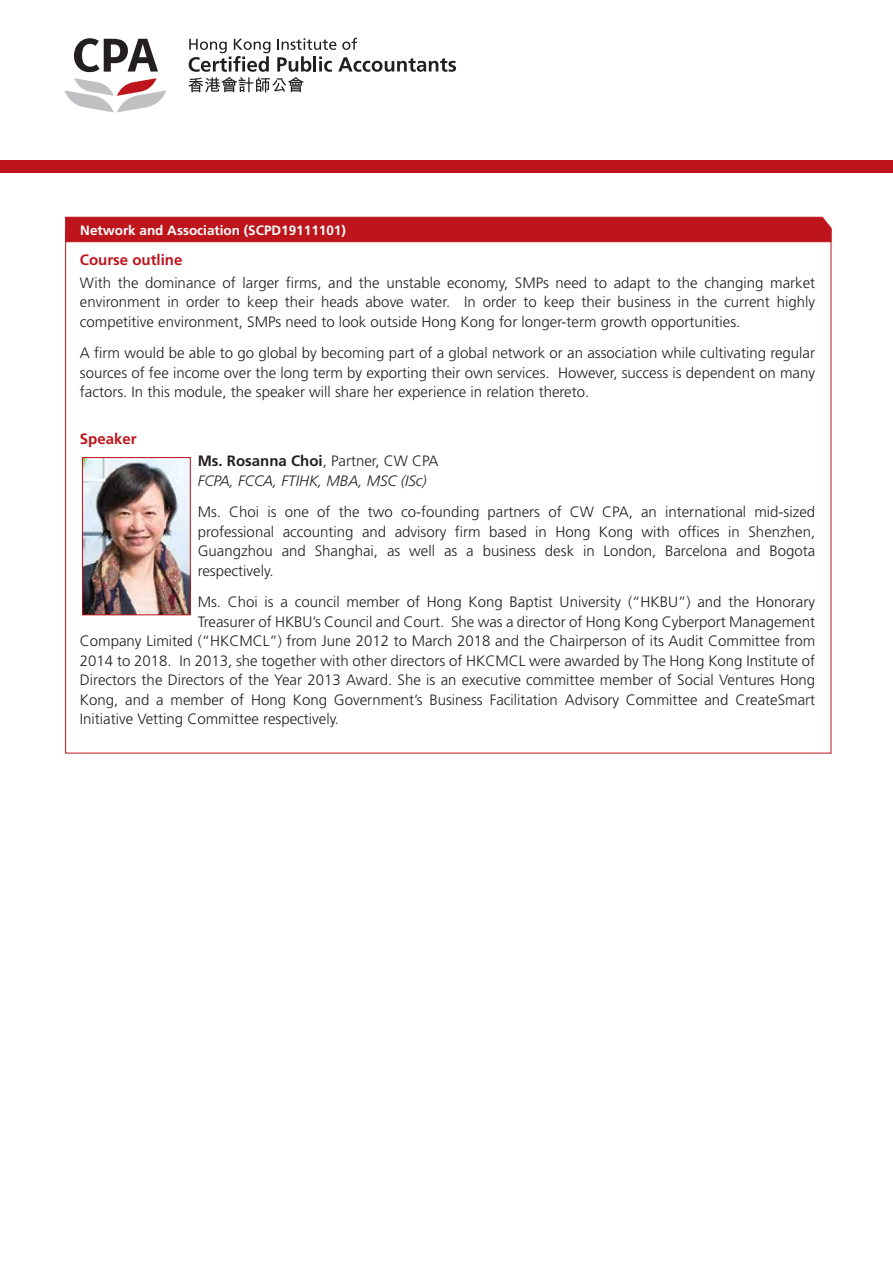
<style>
.page{position:relative;width:893px;height:1263px;background:#fff}
.page>*{position:absolute;margin:0;border:0;box-sizing:border-box;transform-origin:0 0}
.t1{font:300 15px/19.5px "Frutiger";color:#231f20;text-align:justify}
.t2{font:italic 300 15px/19.5px "Frutiger";color:#231f20}
.t3{font:700 15px "Frutiger";color:#be141b}
.t4{font:700 13.5px "Frutiger";color:#fff}
.s1{font-weight:700;font-style:normal}
.s2{font-style:normal}
</style>
<div class="page">
<svg style="left:74px;top:38px;width:84px;height:34px"></svg>
<svg style="left:188px;top:38px;width:268px;height:54px"></svg>
<svg style="left:64px;top:78px;width:102px;height:34px"></svg>
<div style="left:0;top:160px;width:893px;height:12px;background:#be141b"></div>
<svg style="left:65px;top:216px;width:767px;height:27px;background:#c22229"></svg>
<img style="left:84px;top:459px;width:105px;height:154px">
<div style="left:82px;top:457px;width:109px;height:158px;border:1px solid #be141b"></div>
<p class="t4" style="left:80px;top:222px;width:267px">Network and Association (SCPD19111101)</p>
<p class="t3" style="left:80px;top:251px;width:104px">Course outline</p>
<p class="t1" style="left:80px;top:273px;width:737px">With the dominance of larger firms, and the unstable economy, SMPs need to adapt to the changing market environment in order to keep their heads above water. In order to keep their business in the current highly competitive environment, SMPs need to look outside Hong Kong for longer-term growth opportunities.</p>
<p class="t1" style="left:80px;top:343px;width:737px">A firm would be able to go global by becoming part of a global network or an association while cultivating regular sources of fee income over the long term by exporting their own services. However, success is dependent on many factors. In this module, the speaker will share her experience in relation thereto.</p>
<p class="t3" style="left:80px;top:430px;width:58px">Speaker</p>
<p class="t2" style="left:198px;top:451px;width:242px"><span class="s1">Ms. Rosanna Choi</span><span class="s2">, Partner, CW CPA<br></span>FCPA, FCCA, FTIHK, MBA, MSC (ISc)</p>
<p class="t1" style="left:198px;top:502px;width:619px">Ms. Choi is one of the two co-founding partners of CW CPA, an international mid-sized professional accounting and advisory firm based in Hong Kong with offices in Shenzhen, Guangzhou and Shanghai, as well as a business desk in London, Barcelona and Bogota respectively.</p>
<p class="t1" style="left:198px;top:592px;width:619px">Ms. Choi is a council member of Hong Kong Baptist University (“HKBU”) and the Honorary</p>
<p class="t1" style="left:198px;top:612px;width:619px">Treasurer of HKBU’s Council and Court. She was a director of Hong Kong Cyberport Management</p>
<p class="t1" style="left:80px;top:631px;width:737px">Company Limited (“HKCMCL”) from June 2012 to March 2018 and the Chairperson of its Audit Committee from</p>
<p class="t1" style="left:80px;top:651px;width:737px">2014 to 2018. In 2013, she together with other directors of HKCMCL were awarded by The Hong Kong Institute of</p>
<p class="t1" style="left:80px;top:670px;width:737px">Directors the Directors of the Year 2013 Award. She is an executive committee member of Social Ventures Hong</p>
<p class="t1" style="left:80px;top:690px;width:737px">Kong, and a member of Hong Kong Government’s Business Facilitation Advisory Committee and CreateSmart</p>
<p class="t1" style="left:80px;top:709px;width:261px">Initiative Vetting Committee respectively.</p>
</div>
